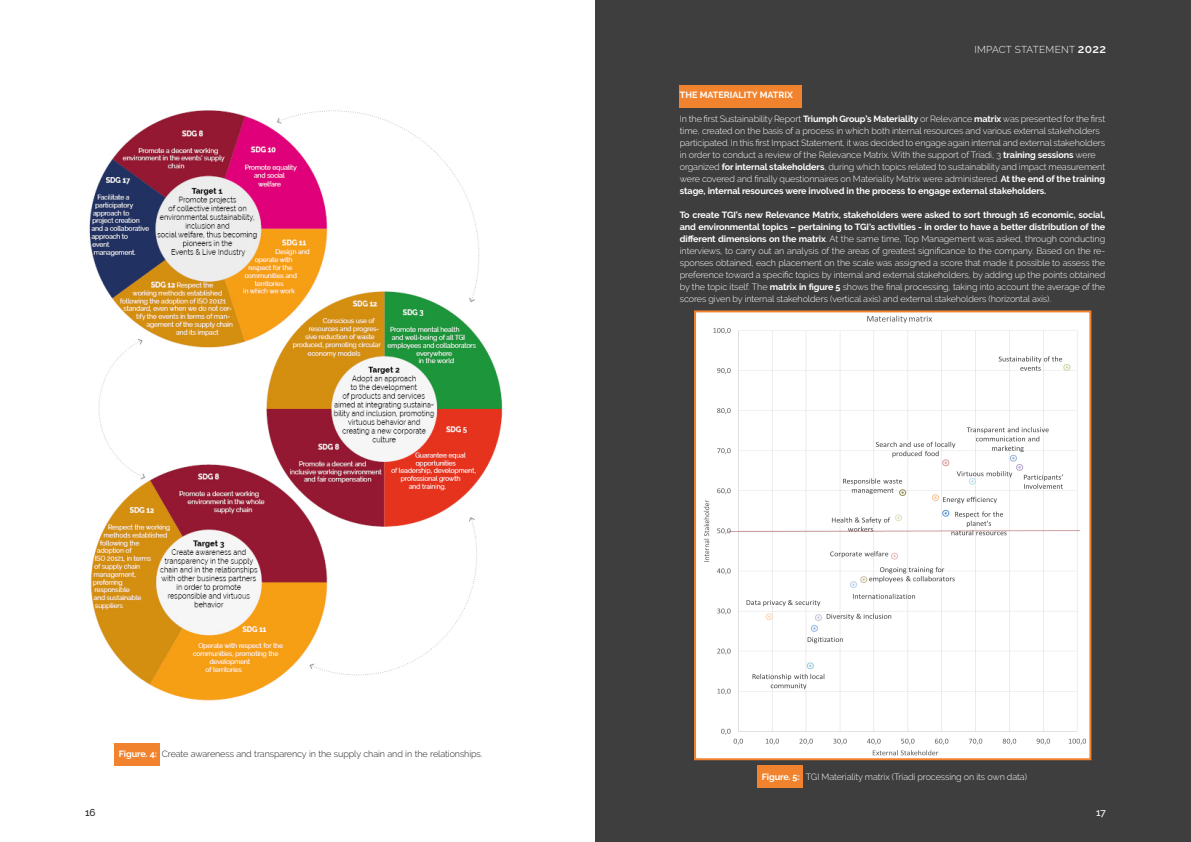
<style>
.page{position:relative;width:1191px;height:842px;background:#fff}
.page>*{position:absolute;margin:0;border:0;box-sizing:border-box;transform-origin:0 0}
.t1{font:300 10px "Raleway";letter-spacing:.025em;color:#fff}
.t2{font:500 10px "Raleway";color:#231f20}
.t3{font:500 10px "Raleway";color:#fff}
.t4{font:300 9px/12px "Raleway";letter-spacing:-.01em;color:#fff;text-align:justify}
.t5{font:300 9px "Raleway";letter-spacing:-.01em;color:#231f20}
.t6{font:700 9px "Raleway";color:#fff}
.s1{font-weight:700;color:#fff}
.s2{font-weight:600;font-size:12px}
.s3{font-weight:700}
</style>
<div class="page">
<div style="left:114px;top:743px;width:45px;height:23px;background:#f1832e"></div>
<img style="left:89px;top:110px;width:414px;height:591px">
<div style="left:595px;top:0;width:596px;height:842px;background:#3e3e3f"></div>
<div style="left:679px;top:85px;width:122px;height:22px;background:#f1832e"></div>
<img style="left:697px;top:313px;width:391px;height:444px">
<div style="left:694px;top:310px;width:397px;height:450px;border:2px solid #fff"></div>
<div style="left:757px;top:766px;width:45px;height:22px;background:#f1832e"></div>
<p class="t2" style="left:85px;top:807px;width:12px">16</p>
<p class="t5" style="left:119px;top:749px;width:365px"><span class="s1">Figure. 4:</span> Create awareness and transparency in the supply chain and in the relationships.</p>
<p class="t1" style="left:974px;top:44px;width:133px">IMPACT STATEMENT <span class="s2">2022</span></p>
<p class="t6" style="left:680px;top:90px;width:114px">THE MATERIALITY MATRIX</p>
<p class="t4" style="left:680px;top:113px;width:427px">In the first Sustainability Report <span class="s3">Triumph Group’s Materiality</span> or Relevance <span class="s3">matrix</span> was presented for the first time, created on the basis of a process in which both internal resources and various external stakeholders</p>
<p class="t4" style="left:680px;top:137px;width:427px">participated. In this first Impact Statement, it was decided to engage again internal and external stakeholders</p>
<p class="t4" style="left:680px;top:149px;width:417px">in order to conduct a review of the Relevance Matrix. With the support of Triadi, 3 <span class="s3">training sessions</span> were</p>
<p class="t4" style="left:680px;top:161px;width:427px">organized <span class="s3">for internal stakeholders</span>, during which topics related to sustainability and impact measurement were covered and finally questionnaires on Materiality Matrix were administered. <span class="s3">At the end of the training stage, internal resources were involved in the process to engage external stakeholders.</span></p>
<p class="t4" style="left:680px;top:209px;width:427px"><span class="s3">To create TGI’s new Relevance Matrix, stakeholders were asked to sort through 16 economic, social, and environmental topics – pertaining to TGI's activities - in order to have a better distribution of the different dimensions on the matrix</span>. At the same time, Top Management was asked, through conducting interviews, to carry out an analysis of the areas of greatest significance to the company. Based on the re&shy;sponses obtained, each placement on the scale was assigned a score that made it possible to assess the preference toward a specific topics by internal and external stakeholders, by adding up the points obtained by the topic itself. The <span class="s3">matrix in figure 5</span> shows the final processing, taking into account the average of the scores given by internal stakeholders (vertical axis) and external stakeholders (horizontal axis).</p>
<p class="t4" style="left:762px;top:770px;width:267px"><span class="s3">Figure. 5:</span> TGI Materiality matrix (Triadi processing on its own data)</p>
<p class="t3" style="left:1096px;top:807px;width:11px">17</p>
</div>
